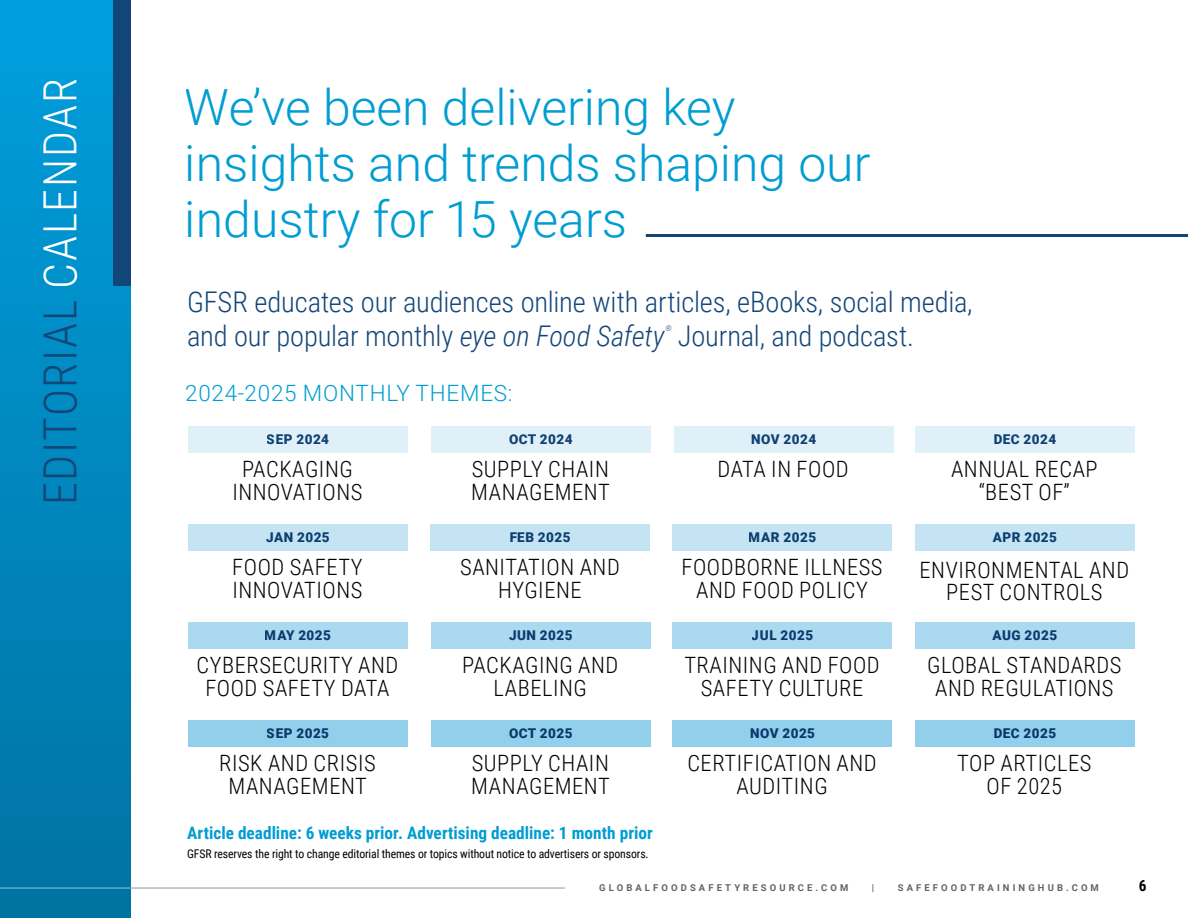
<style>
.page{position:relative;width:1188px;height:918px;background:#fff}
.page>*{position:absolute;margin:0;border:0;box-sizing:border-box;transform-origin:0 0}
.t1{font:300 49.95px/55.7px "Roboto";color:#009dd2}
.t2{font:300 45.75px "Roboto Condensed";letter-spacing:.035em;color:#134678}
.t3{font:300 28.5px/34.5px "Roboto Condensed";letter-spacing:-.005em;color:#134678}
.t4{font:300 22.5px/22.5px "Roboto Condensed";letter-spacing:.025em;color:#000;text-align:center}
.t5{font:300 22.5px "Roboto";letter-spacing:.035em;color:#009dd2}
.t6{font:700 17.25px "Roboto Condensed";color:#009dd2}
.t7{font:700 15.3px "Roboto Condensed";color:#000}
.t8{font:900 13.5px "Roboto";letter-spacing:.035em;color:#134678}
.t9{font:12px "Roboto Condensed";letter-spacing:-.01em;color:#000}
.t10{font:700 9.45px "Roboto";letter-spacing:.33em;color:#636466}
.t11{font:italic 300 7.8px "Roboto Condensed";color:#134678}
.s1{color:#fff}
.s2{font-style:italic}
</style>
<div class="page">
<hr style="left:0;top:888px;width:565px;height:1px;background:#939598">
<div style="left:0;top:0;width:131px;height:918px;background:linear-gradient(to bottom,#009fde,#0072a1)"></div>
<div style="left:113px;top:0;width:18px;height:285px;background:#134678"></div>
<div style="left:188px;top:524px;width:220px;height:26px;background:#c5e4f3"></div>
<div style="left:430px;top:524px;width:220px;height:26px;background:#c5e4f3"></div>
<div style="left:673px;top:524px;width:219px;height:26px;background:#c5e4f3"></div>
<div style="left:915px;top:524px;width:220px;height:26px;background:#c5e4f3"></div>
<div style="left:188px;top:426px;width:220px;height:26px;background:#dff0f8"></div>
<div style="left:431px;top:426px;width:220px;height:26px;background:#dff0f8"></div>
<div style="left:674px;top:426px;width:219px;height:26px;background:#dff0f8"></div>
<div style="left:915px;top:426px;width:220px;height:26px;background:#dff0f8"></div>
<div style="left:188px;top:622px;width:220px;height:26px;background:#abd9ef"></div>
<div style="left:431px;top:622px;width:220px;height:26px;background:#abd9ef"></div>
<div style="left:673px;top:622px;width:219px;height:26px;background:#abd9ef"></div>
<div style="left:915px;top:622px;width:220px;height:26px;background:#abd9ef"></div>
<div style="left:188px;top:720px;width:220px;height:26px;background:#91cfea"></div>
<div style="left:431px;top:720px;width:220px;height:26px;background:#91cfea"></div>
<div style="left:673px;top:720px;width:219px;height:26px;background:#91cfea"></div>
<div style="left:915px;top:720px;width:220px;height:26px;background:#91cfea"></div>
<hr style="left:646px;top:234px;width:542px;height:3px;background:#134678">
<hr style="left:0;top:888px;width:131px;height:1px;background:#939598">
<h2 class="t2" style="left:28px;top:505px;width:428px;rotate:-90deg">EDITORIAL <span class="s1">CALENDAR</span></h2>
<h1 class="t1" style="left:185px;top:78px;width:687px">We’ve been delivering key insights and trends shaping our industry for 15 years</h1>
<p class="t3" style="left:187px;top:283px;width:787px">GFSR educates our audiences online with articles, eBooks, social media, and our popular monthly <span class="s2">eye on Food Safety</span></p>
<p class="t11" style="left:665px;top:323px;width:8px">®</p>
<p class="t3" style="left:678px;top:318px;width:238px">Journal, and podcast.</p>
<p class="t5" style="left:185px;top:377px;width:329px">2024-2025 MONTHLY THEMES:</p>
<p class="t8" style="left:267px;top:430px;width:64px">SEP 2024</p>
<p class="t8" style="left:509px;top:430px;width:65px">OCT 2024</p>
<p class="t8" style="left:751px;top:430px;width:67px">NOV 2024</p>
<p class="t8" style="left:994px;top:430px;width:64px">DEC 2024</p>
<p class="t4" style="left:232px;top:457px;width:132px">PACKAGING<br>INNOVATIONS</p>
<p class="t4" style="left:471px;top:457px;width:140px;text-align:left">SUPPLY CHAIN<br>MANAGEMENT</p>
<p class="t4" style="left:718px;top:457px;width:133px">DATA IN FOOD</p>
<p class="t4" style="left:951px;top:457px;width:148px">ANNUAL RECAP “BEST OF”</p>
<p class="t8" style="left:266px;top:528px;width:65px">JAN 2025</p>
<p class="t8" style="left:509px;top:528px;width:63px">FEB 2025</p>
<p class="t8" style="left:749px;top:528px;width:69px">MAR 2025</p>
<p class="t8" style="left:993px;top:528px;width:66px">APR 2025</p>
<p class="t4" style="left:232px;top:555px;width:132px;text-align:left">FOOD SAFETY<br>INNOVATIONS</p>
<p class="t4" style="left:460px;top:555px;width:161px">SANITATION AND<br>HYGIENE</p>
<p class="t4" style="left:682px;top:555px;width:203px">FOODBORNE ILLNESS<br>AND FOOD POLICY</p>
<p class="t4" style="left:920px;top:558px;width:211px">ENVIRONMENTAL AND<br>PEST CONTROLS</p>
<p class="t8" style="left:265px;top:626px;width:68px">MAY 2025</p>
<p class="t8" style="left:509px;top:626px;width:65px">JUN 2025</p>
<p class="t8" style="left:752px;top:626px;width:63px">JUL 2025</p>
<p class="t8" style="left:993px;top:626px;width:66px">AUG 2025</p>
<p class="t4" style="left:196px;top:653px;width:203px">CYBERSECURITY AND<br>FOOD SAFETY DATA</p>
<p class="t4" style="left:462px;top:653px;width:158px">PACKAGING AND<br>LABELING</p>
<p class="t4" style="left:684px;top:653px;width:197px">TRAINING AND FOOD<br>SAFETY CULTURE</p>
<p class="t4" style="left:927px;top:653px;width:196px">GLOBAL STANDARDS<br>AND REGULATIONS</p>
<p class="t8" style="left:267px;top:724px;width:64px">SEP 2025</p>
<p class="t8" style="left:509px;top:724px;width:65px">OCT 2025</p>
<p class="t8" style="left:750px;top:724px;width:67px">NOV 2025</p>
<p class="t8" style="left:994px;top:724px;width:64px">DEC 2025</p>
<p class="t4" style="left:219px;top:751px;width:158px">RISK AND CRISIS<br>MANAGEMENT</p>
<p class="t4" style="left:471px;top:751px;width:140px;text-align:left">SUPPLY CHAIN<br>MANAGEMENT</p>
<p class="t4" style="left:687px;top:751px;width:191px">CERTIFICATION AND<br>AUDITING</p>
<p class="t4" style="left:957px;top:751px;width:136px">TOP ARTICLES<br>OF 2025</p>
<p class="t6" style="left:187px;top:821px;width:467px">Article deadline: 6 weeks prior. Advertising deadline: 1 month prior</p>
<p class="t9" style="left:187px;top:845px;width:463px">GFSR reserves the right to change editorial themes or topics without notice to advertisers or sponsors.</p>
<p class="t10" style="left:599px;top:881px;width:251px">GLOBALFOODSAFETYRESOURCE.COM</p>
<p class="t10" style="left:872px;top:881px;width:4px">|</p>
<p class="t10" style="left:898px;top:881px;width:203px">SAFEFOODTRAININGHUB.COM</p>
<p class="t7" style="left:1139px;top:874px;width:9px">6</p>
</div>
